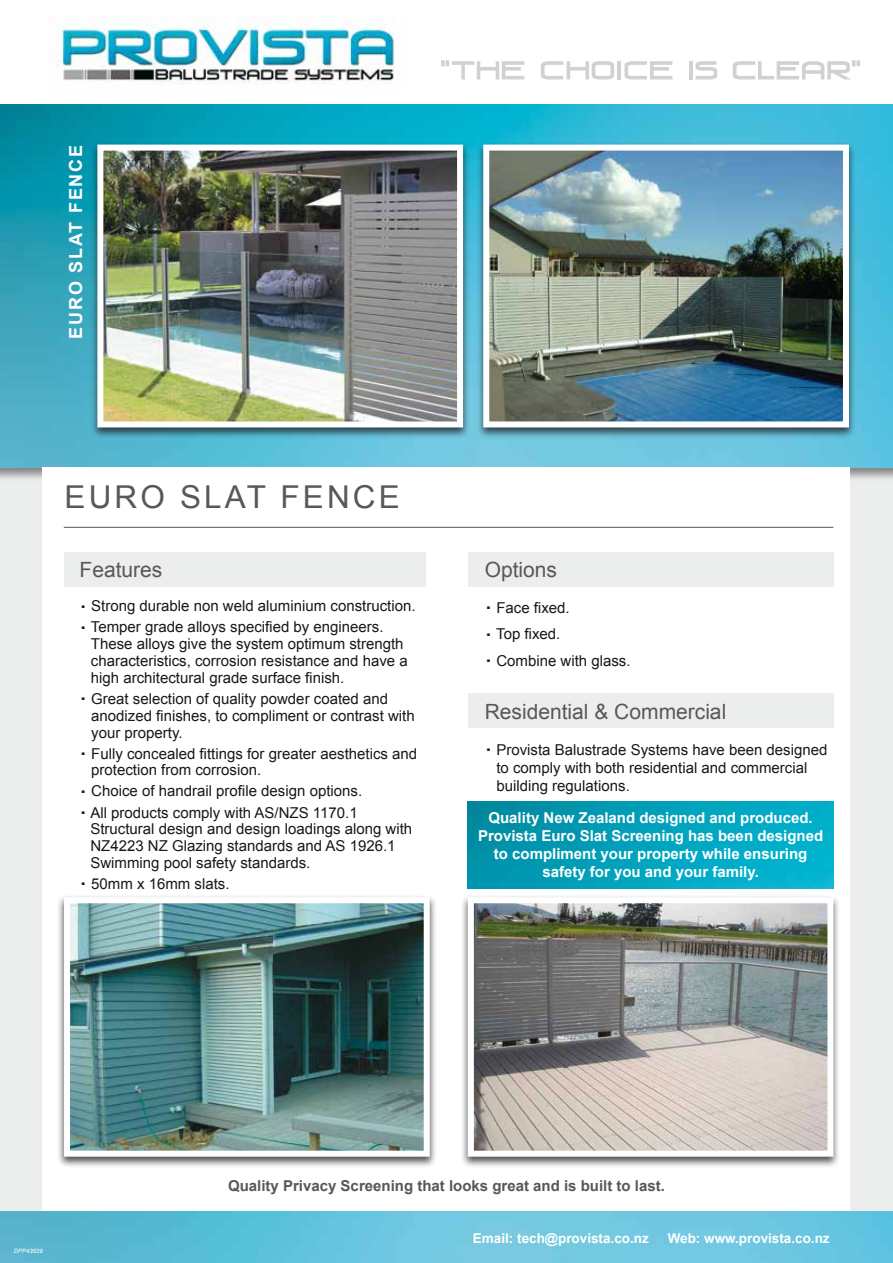
<style>
.page{position:relative;width:893px;height:1263px;background:#fff}
.page>*{position:absolute;margin:0;border:0;box-sizing:border-box;transform-origin:0 0}
.t1{font:31.5px "Arial";letter-spacing:.1em;color:#58585a}
.t2{font:21px "Arial";color:#58585a}
.t3{font:700 18px "Arial";letter-spacing:.1em;color:#fff}
.t4{font:15px/16.8px "Arial";color:#1a171c}
.t5{font:700 15px/18px "Arial";color:#fff;text-align:center}
.t6{font:700 15px "Arial";color:#58585a}
.t7{font:700 13.5px "Arial";color:#fff}
.t8{font:italic 6px "Arial";color:#fff}
.s1{font-size:27px}
</style>
<div class="page">
<img style="left:53px;top:16px;width:342px;height:68px">
<div style="left:0;top:325px;width:893px;height:938px;background:#eceded"></div>
<img style="left:0;top:105px;width:893px;height:363px">
<div style="left:476px;top:142px;width:380px;height:297px;background:#1a171c;opacity:.75"></div>
<img style="left:490px;top:152px;width:352px;height:268px">
<div style="left:483px;top:145px;width:366px;height:282px;border:6px solid #fff"></div>
<div style="left:43px;top:468px;width:807px;height:757px;background:#fff"></div>
<div style="left:91px;top:142px;width:379px;height:297px;background:#1a171c;opacity:.75"></div>
<img style="left:104px;top:152px;width:352px;height:268px">
<div style="left:97px;top:145px;width:366px;height:282px;border:6px solid #fff"></div>
<img style="left:0;top:1212px;width:893px;height:51px">
<div style="left:64px;top:553px;width:361px;height:34px;background:#eceded"></div>
<div style="left:468px;top:553px;width:365px;height:34px;background:#eceded"></div>
<div style="left:468px;top:693px;width:365px;height:34px;background:#eceded"></div>
<hr style="left:64px;top:527px;width:769px;height:1px;background:#58585a">
<div style="left:57px;top:895px;width:380px;height:273px;background:#1a171c;opacity:.75"></div>
<img style="left:71px;top:904px;width:352px;height:246px">
<div style="left:64px;top:897px;width:366px;height:260px;border:6px solid #fff"></div>
<div style="left:461px;top:895px;width:380px;height:273px;background:#1a171c;opacity:.75"></div>
<img style="left:475px;top:904px;width:351px;height:246px">
<div style="left:468px;top:897px;width:365px;height:260px;border:6px solid #fff"></div>
<svg style="left:441px;top:60px;width:83px;height:19px"></svg>
<svg style="left:541px;top:61px;width:73px;height:18px"></svg>
<hr style="left:617px;top:61px;width:4px;height:18px;background:#d0d1d2">
<svg style="left:624px;top:61px;width:48px;height:18px"></svg>
<hr style="left:689px;top:61px;width:3px;height:18px;background:#d0d1d2">
<svg style="left:695px;top:61px;width:22px;height:18px"></svg>
<svg style="left:733px;top:60px;width:127px;height:19px"></svg>
<img style="left:468px;top:802px;width:365px;height:87px">
<p class="t3" style="left:66px;top:339px;width:195px;rotate:-90deg">EURO SLAT FENCE</p>
<h1 class="t1" style="left:65px;top:479px;width:337px">EURO SLAT FENCE</h1>
<h2 class="t2" style="left:80px;top:557px;width:84px">Features</h2>
<p class="t4" style="left:80px;top:596px;width:337px;line-height:21px"><span class="s1">∙</span> Strong durable non weld aluminium construction. <span class="s1">∙</span> Temper grade alloys specified by engineers.</p>
<p class="t4" style="left:91px;top:636px;width:318px">These alloys give the system optimum strength characteristics, corrosion resistance and have a high architectural grade surface finish.</p>
<p class="t4" style="left:91px;top:690px;width:325px;text-indent:-12px"><span class="s1">∙</span> Great selection of quality powder coated and anodized finishes, to compliment or contrast with your property.</p>
<p class="t4" style="left:91px;top:745px;width:327px;text-indent:-12px"><span class="s1">∙</span> Fully concealed fittings for greater aesthetics and protection from corrosion.</p>
<p class="t4" style="left:80px;top:781px;width:284px;line-height:21px"><span class="s1">∙</span> Choice of handrail profile design options. <span class="s1">∙</span> All products comply with AS/NZS 1170.1</p>
<p class="t4" style="left:90px;top:821px;width:323px">Structural design and design loadings along with<br>NZ4223 NZ Glazing standards and AS 1926.1<br>Swimming pool safety standards.</p>
<p class="t4" style="left:80px;top:875px;width:152px"><span class="s1">∙</span> 50mm x 16mm slats.</p>
<h2 class="t2" style="left:485px;top:557px;width:74px">Options</h2>
<p class="t4" style="left:485px;top:594px;width:147px;line-height:26.5px"><span class="s1">∙</span> Face fixed.<br><span class="s1">∙</span> Top fixed.<br><span class="s1">∙</span> Combine with glass.</p>
<h2 class="t2" style="left:485px;top:699px;width:243px">Residential &amp; Commercial</h2>
<p class="t4" style="left:496px;top:740px;width:332px;line-height:18px;text-indent:-12px"><span class="s1">∙</span> Provista Balustrade Systems have been designed to comply with both residential and commercial building regulations.</p>
<p class="t5" style="left:478px;top:808px;width:347px">Quality New Zealand designed and produced.<br>Provista Euro Slat Screening has been designed to compliment your property while ensuring safety for you and your family.</p>
<p class="t8" style="left:14px;top:1247px;width:31px">DPP43629</p>
<p class="t6" style="left:228px;top:1177px;width:438px">Quality Privacy Screening that looks great and is built to last.</p>
<p class="t7" style="left:473px;top:1231px;width:177px">Email: tech@provista.co.nz</p>
<p class="t7" style="left:668px;top:1231px;width:164px">Web: www.provista.co.nz</p>
</div>
